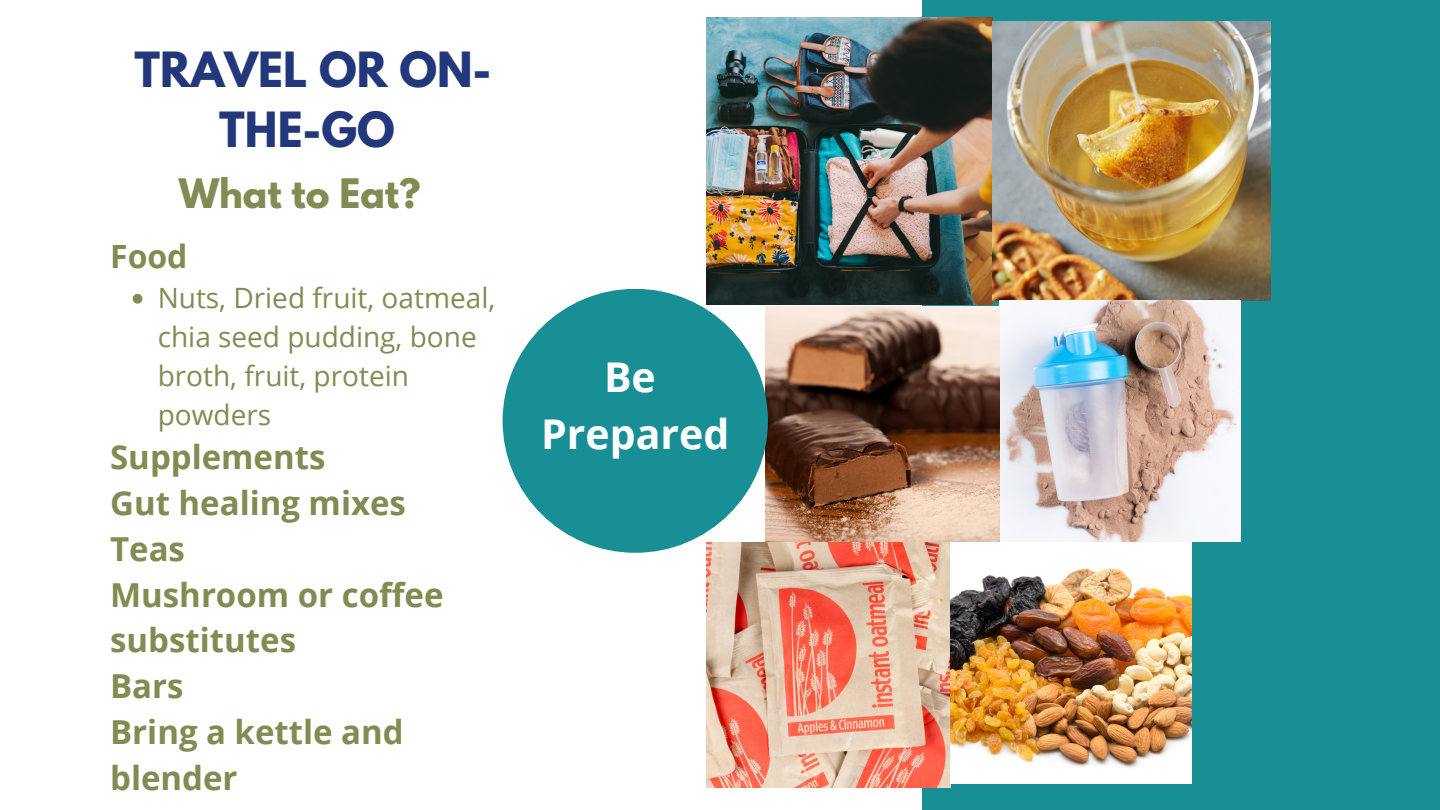
<style>
.page{position:relative;width:1440px;height:810px;background:#fff}
.page>*{position:absolute;margin:0;border:0;box-sizing:border-box;transform-origin:0 0}
.t1{font:700 43px/60px "League Spartan";color:#23377b;text-align:center}
.t2{font:700 41px/57px "Open Sans";color:#fff;text-align:center}
.t3{font:700 36px "League Spartan";color:#828b51}
.t4{font:700 33px/45.8px "Open Sans";color:#828b51}
.t5{font:700 32px "Open Sans";color:#828b51}
.t6{font:28px/39px "Open Sans";color:#828b51}
</style>
<div class="page">
<div style="left:922px;top:0;width:518px;height:810px;background:#178f94"></div>
<img style="left:706px;top:18px;width:286px;height:286px">
<img style="left:992px;top:22px;width:279px;height:278px">
<img style="left:1000px;top:300px;width:241px;height:241px">
<img style="left:706px;top:543px;width:244px;height:244px">
<img style="left:950px;top:543px;width:242px;height:241px">
<img style="left:765px;top:307px;width:235px;height:234px">
<div style="left:503px;top:289px;width:265px;height:264px;background:#178f94;border-radius:50%"></div>
<svg style="left:133px;top:294px;width:9px;height:10px"></svg>
<h1 class="t1" style="left:134px;top:45px;width:359px">TRAVEL OR ON-<br>THE-GO</h1>
<p class="t3" style="left:179px;top:176px;width:243px">What to Eat?</p>
<p class="t5" style="left:110px;top:233px;width:79px">Food</p>
<p class="t6" style="left:158px;top:278px;width:339px">Nuts, Dried fruit, oatmeal, chia seed pudding, bone broth, fruit, protein powders</p>
<p class="t4" style="left:110px;top:434px;width:335px">Supplements<br>Gut healing mixes<br>Teas<br>Mushroom or coffee substitutes<br>Bars<br>Bring a kettle and blender</p>
<p class="t2" style="left:541px;top:347px;width:190px">Be<br>Prepared</p>
</div>
